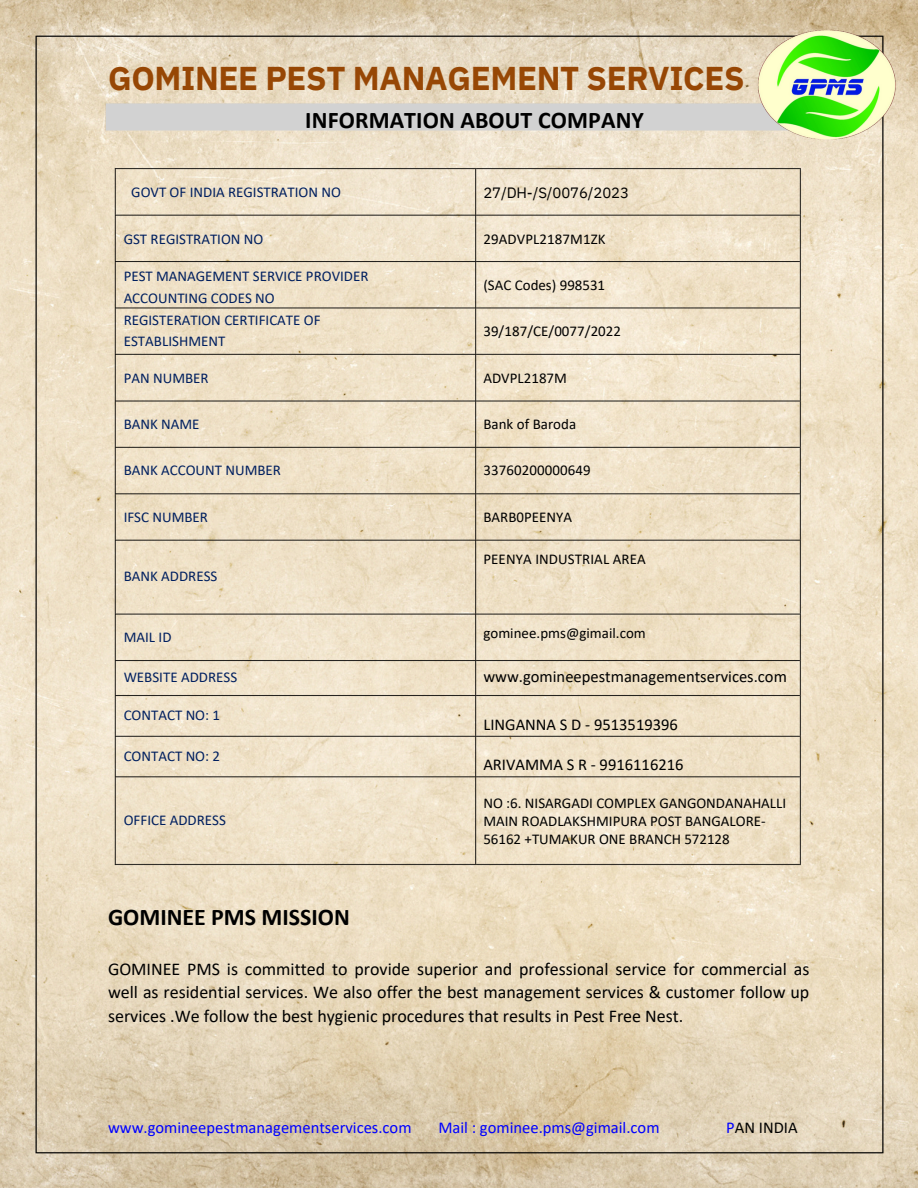
<style>
.page{position:relative;width:918px;height:1188px;background:#fff}
.page>*{position:absolute;margin:0;border:0;box-sizing:border-box;transform-origin:0 0}
.t1{font:700 33px "IBM Plex Sans";letter-spacing:-.01em;color:#974705}
.t2{font:700 24px "Calibri";letter-spacing:.005em;color:#000}
.t3{font:18px/23.7px "Calibri";color:#000;text-align:justify}
.t4{font:16.5px "Calibri";color:#000}
.t5{font:16.5px "Calibri";color:#00f}
.t6{font:15px/21.8px "Calibri";color:#001f5f}
.t7{font:15px/18px "Calibri";color:#000}
.t8{font:15px "IBM Plex Sans";letter-spacing:-.01em;color:#000}
.s1{color:#00f}
</style>
<div class="page">
<img style="left:0;top:0;width:918px;height:1188px">
<img style="left:28px;top:28px;width:862px;height:1132px">
<img style="left:755px;top:29px;width:142px;height:111px">
<p class="t1" style="left:108px;top:57px;width:638px">GOMINEE PEST MANAGEMENT SERVICES</p>
<h2 class="t2" style="left:305px;top:110px;width:340px">INFORMATION ABOUT COMPANY</h2>
<p class="t6" style="left:131px;top:183px;width:211px">GOVT OF INDIA REGISTRATION NO</p>
<h5 class="t6" style="left:124px;top:229px;width:141px">GST REGISTRATION NO</h5>
<h5 class="t6" style="left:124px;top:267px;width:246px">PEST MANAGEMENT SERVICE PROVIDER<br>ACCOUNTING CODES NO<br>REGISTERATION CERTIFICATE OF<br>ESTABLISHMENT</h5>
<h5 class="t6" style="left:124px;top:368px;width:86px">PAN NUMBER</h5>
<h5 class="t6" style="left:124px;top:414px;width:77px">BANK NAME</h5>
<p class="t6" style="left:124px;top:461px;width:159px">BANK ACCOUNT NUMBER</p>
<h5 class="t6" style="left:124px;top:507px;width:86px">IFSC NUMBER</h5>
<p class="t6" style="left:124px;top:566px;width:95px">BANK ADDRESS</p>
<h5 class="t6" style="left:124px;top:627px;width:49px">MAIL ID</h5>
<p class="t6" style="left:124px;top:667px;width:115px">WEBSITE ADDRESS</p>
<h5 class="t6" style="left:124px;top:705px;width:98px">CONTACT NO: 1</h5>
<h5 class="t6" style="left:124px;top:746px;width:98px">CONTACT NO: 2</h5>
<h5 class="t6" style="left:124px;top:810px;width:104px">OFFICE ADDRESS</h5>
<p class="t2" style="left:108px;top:907px;width:243px">GOMINEE PMS MISSION</p>
<h5 class="t8" style="left:483px;top:182px;width:147px">27/DH-/S/0076/2023</h5>
<h5 class="t7" style="left:483px;top:231px;width:124px">29ADVPL2187M1ZK</h5>
<h5 class="t7" style="left:483px;top:277px;width:123px">(SAC Codes) 998531</h5>
<p class="t7" style="left:483px;top:324px;width:139px">39/187/CE/0077/2022</p>
<h5 class="t7" style="left:483px;top:370px;width:85px">ADVPL2187M</h5>
<p class="t7" style="left:483px;top:416px;width:94px">Bank of Baroda</p>
<p class="t7" style="left:483px;top:463px;width:109px">33760200000649</p>
<h5 class="t7" style="left:483px;top:509px;width:90px">BARB0PEENYA</h5>
<h4 class="t7" style="left:483px;top:552px;width:164px">PEENYA INDUSTRIAL AREA</h4>
<h3 class="t7" style="left:483px;top:625px;width:164px">gominee.pms@gimail.com</h3>
<h3 class="t4" style="left:483px;top:670px;width:305px">www.gomineepestmanagementservices.com</h3>
<h5 class="t4" style="left:483px;top:717px;width:196px">LINGANNA S D - 9513519396</h5>
<h5 class="t4" style="left:483px;top:758px;width:202px">ARIVAMMA S R - 9916116216</h5>
<h5 class="t7" style="left:483px;top:796px;width:304px">NO :6. NISARGADI COMPLEX GANGONDANAHALLI<br>MAIN ROADLAKSHMIPURA POST BANGALORE-<br>56162 +TUMAKUR ONE BRANCH 572128</h5>
<h4 class="t3" style="left:108px;top:958px;width:703px">GOMINEE PMS is committed to provide superior and professional service for commercial as well as residential services. We also offer the best management services &amp; customer follow up services .We follow the best hygienic procedures that results in Pest Free Nest.</h4>
<h2 class="t5" style="left:108px;top:1121px;width:305px">www.gomineepestmanagementservices.com</h2>
<h4 class="t5" style="left:438px;top:1121px;width:223px">Mail : gominee.pms@gimail.com</h4>
<h4 class="t4" style="left:726px;top:1121px;width:73px"><span class="s1">P</span>AN INDIA</h4>
</div>
